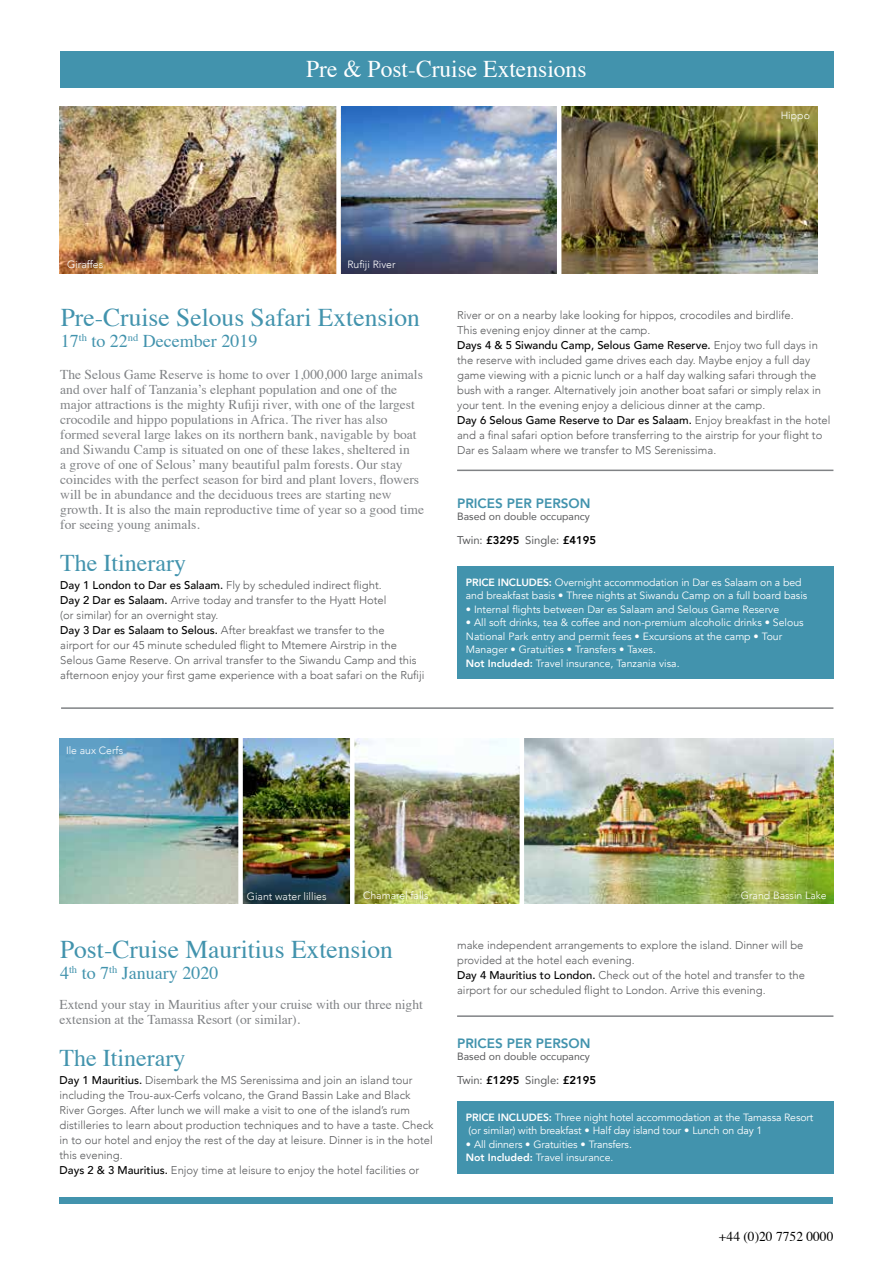
<style>
.page{position:relative;width:893px;height:1263px;background:#fff}
.page>*{position:absolute;margin:0;border:0;box-sizing:border-box;transform-origin:0 0}
.t1{font:25.5px "Times";color:#4293ad}
.t2{font:24px "Times";color:#fff}
.t3{font:24px "Times";color:#4293ad}
.t4{font:18px "Times";color:#4293ad}
.t5{font:13.5px/15px "Times";color:#808285}
.t6{font:800 13.5px "Avenir";color:#4293ad}
.t7{font:13.5px "Times";color:#000}
.t8{font:300 11.25px/15px "Avenir";color:#58595b}
.t9{font:11.25px "Avenir";color:#58595b}
.t10{font:10.5px/13.5px "Avenir";color:#fff}
.t11{font:300 10.5px "Avenir";color:#fff}
.t12{font:10.5px "Avenir";color:#58595b}
.s1{font-weight:500;color:#000}
.s2{font-weight:800;color:#000}
.s3{font-weight:800}
</style>
<div class="page">
<img style="left:355px;top:739px;width:165px;height:164px">
<img style="left:341px;top:107px;width:216px;height:167px">
<div style="left:60px;top:51px;width:773px;height:36px;background:#4293ad"></div>
<hr style="left:61px;top:707px;width:772px;height:2px;background:#808285">
<hr style="left:457px;top:470px;width:376px;height:1px;background:#808285">
<hr style="left:457px;top:1015px;width:376px;height:2px;background:#808285">
<div style="left:60px;top:1197px;width:773px;height:7px;background:#4293ad"></div>
<div style="left:457px;top:567px;width:376px;height:112px;background:#4293ad"></div>
<div style="left:457px;top:1102px;width:376px;height:72px;background:#4293ad"></div>
<img style="left:60px;top:107px;width:276px;height:167px">
<img style="left:60px;top:739px;width:178px;height:164px">
<img style="left:243px;top:739px;width:107px;height:164px">
<img style="left:524px;top:739px;width:309px;height:164px">
<img style="left:561px;top:107px;width:256px;height:167px">
<p class="t11" style="left:67px;top:259px;width:37px">Giraffes</p>
<h2 class="t2" style="left:306px;top:47px;width:282px">Pre &amp; Post-Cruise Extensions</h2>
<p class="t11" style="left:347px;top:258px;width:50px">Rufiji River</p>
<p class="t11" style="left:781px;top:109px;width:31px">Hippo</p>
<h1 class="t1" style="left:61px;top:293px;width:361px">Pre-Cruise Selous Safari Extension</h1>
<h3 class="t4" style="left:61px;top:324px;width:198px">17<sup>th</sup> to 22<sup>nd</sup> December 2019</h3>
<p class="t5" style="left:60px;top:366px;width:365px">The Selous Game Reserve is home to over 1,000,000 large animals and over half of Tanzania’s elephant population and one of the major attractions is the mighty Rufiji river, with one of the largest crocodile and hippo populations in Africa. The river has also formed several large lakes on its northern bank, navigable by boat and Siwandu Camp is situated on one of these lakes, sheltered in<br>a grove of one of Selous’ many beautiful palm forests. Our stay coincides with the perfect season for bird and plant lovers, flowers will be in abundance and the deciduous trees are starting new growth. It is also the main reproductive time of year so a good time for seeing young animals.</p>
<h2 class="t3" style="left:60px;top:540px;width:127px">The Itinerary</h2>
<p class="t8" style="left:60px;top:577px;width:366px"><span class="s1">Day 1 London to Dar es Salaam.</span> Fly by scheduled indirect flight.<br><span class="s1">Day 2 Dar es Salaam.</span> Arrive today and transfer to the Hyatt Hotel<br>(or similar) for an overnight stay.<br><span class="s1">Day 3 Dar es Salaam to Selous.</span> After breakfast we transfer to the<br>airport for our 45 minute scheduled flight to Mtemere Airstrip in the Selous Game Reserve. On arrival transfer to the Siwandu Camp and this afternoon enjoy your first game experience with a boat safari on the Rufiji</p>
<p class="t11" style="left:66px;top:744px;width:59px">Ile aux Cerfs</p>
<p class="t8" style="left:457px;top:307px;width:375px">River or on a nearby lake looking for hippos, crocodiles and birdlife.<br>This evening enjoy dinner at the camp.<br><span class="s1">Days 4 &amp; 5 Siwandu Camp, Selous Game Reserve.</span> Enjoy two full days in the reserve with included game drives each day. Maybe enjoy a full day game viewing with a picnic lunch or a half day walking safari through the bush with a ranger. Alternatively join another boat safari or simply relax in your tent. In the evening enjoy a delicious dinner at the camp.<br><span class="s1">Day 6 Selous Game Reserve to Dar es Salaam.</span> Enjoy breakfast in the hotel and a final safari option before transferring to the airstrip for your flight to Dar es Salaam where we transfer to MS Serenissima.</p>
<p class="t6" style="left:457px;top:493px;width:135px">PRICES PER PERSON</p>
<p class="t12" style="left:457px;top:508px;width:134px">Based on double occupancy</p>
<p class="t9" style="left:457px;top:531px;width:140px">Twin: <span class="s2">£3295</span> Single: <span class="s2">£4195</span></p>
<p class="t10" style="left:466px;top:576px;width:343px"><span class="s3">PRICE INCLU DES:</span> Overnight accommodation in Dar es Salaam on a bed and breakfast basis • Three nights at Siwandu Camp on a full board basis</p>
<p class="t10" style="left:466px;top:603px;width:315px">• Internal flights between Dar es Salaam and Selous Game Reserve</p>
<p class="t10" style="left:466px;top:616px;width:339px">• All soft drinks, tea &amp; coffee and non-premium alcoholic drinks • Selous National Park entry and permit fees • Excursions at the camp • Tour Manager • Gratuities • Transfers • Taxes.<br><span class="s3">NOT INCLUDED:</span> Travel insurance, Tanzania visa.</p>
<p class="t11" style="left:247px;top:890px;width:81px">Giant water lillies</p>
<p class="t11" style="left:363px;top:889px;width:67px">Chamarel falls</p>
<p class="t11" style="left:741px;top:889px;width:87px">Grand Bassin Lake</p>
<h1 class="t1" style="left:60px;top:925px;width:334px">Post-Cruise Mauritius Extension</h1>
<h3 class="t4" style="left:60px;top:956px;width:160px">4<sup>th</sup> to 7<sup>th</sup> January 2020</h3>
<p class="t5" style="left:60px;top:996px;width:365px">Extend your stay in Mauritius after your cruise with our three night extension at the Tamassa Resort (or similar).</p>
<h2 class="t3" style="left:60px;top:1035px;width:127px">The Itinerary</h2>
<p class="t8" style="left:60px;top:1072px;width:375px"><span class="s1">Day 1 Mauritius.</span> Disembark the MS Serenissima and join an island tour including the Trou-aux-Cerfs volcano, the Grand Bassin Lake and Black River Gorges. After lunch we will make a visit to one of the island’s rum distilleries to learn about production techniques and to have a taste. Check in to our hotel and enjoy the rest of the day at leisure. Dinner is in the hotel this evening.<br><span class="s1">Days 2 &amp; 3 Mauritius.</span> Enjoy time at leisure to enjoy the hotel facilities or</p>
<p class="t8" style="left:457px;top:937px;width:349px">make independent arrangements to explore the island. Dinner will be provided at the hotel each evening.<br><span class="s1">Day 4 Mauritius to London.</span> Check out of the hotel and transfer to the airport for our scheduled flight to London. Arrive this evening.</p>
<p class="t6" style="left:457px;top:1033px;width:135px">PRICES PER PERSON</p>
<p class="t12" style="left:457px;top:1048px;width:134px">Based on double occupancy</p>
<p class="t9" style="left:457px;top:1071px;width:140px">Twin: <span class="s2">£1295</span> Single: <span class="s2">£2195</span></p>
<p class="t10" style="left:466px;top:1111px;width:349px"><span class="s3">PRICE INCLU DES:</span> Three night hotel accommodation at the Tamassa Resort (or similar) with breakfast • Half day island tour • Lunch on day 1</p>
<p class="t10" style="left:466px;top:1138px;width:168px">• All dinners • Gratuities • Transfers.<br><span class="s3">NOT INCLUDED:</span> Travel insurance.</p>
<p class="t7" style="left:719px;top:1223px;width:116px">+44 (0)20 7752 0000</p>
</div>
